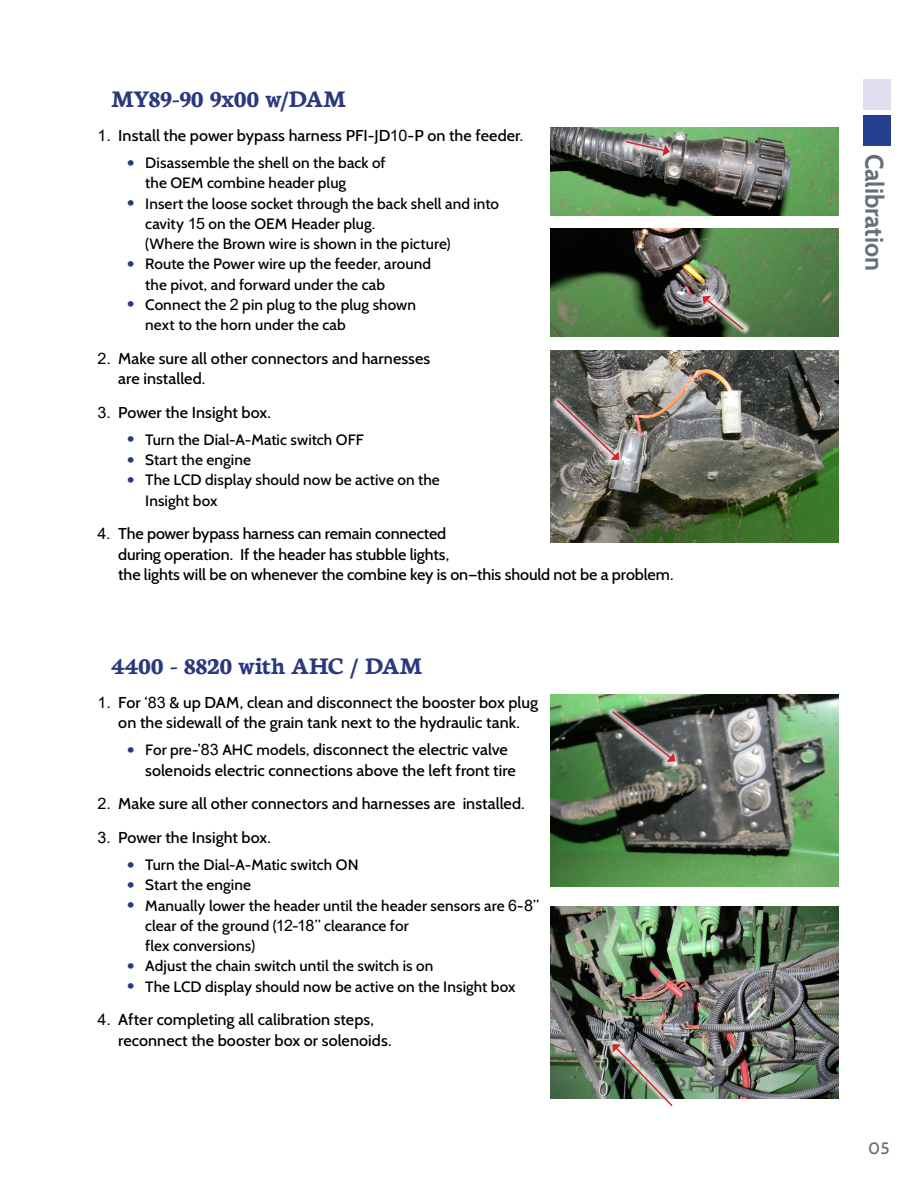
<style>
.page{position:relative;width:918px;height:1188px;background:#fff}
.page>*{position:absolute;margin:0;border:0;box-sizing:border-box;transform-origin:0 0}
.t1{font:700 25.5px "Neuton";letter-spacing:.005em;color:#29387f}
.t2{font:700 25.5px "Cabin";letter-spacing:-.005em;color:#666e78}
.t3{font:500 16.5px "Cabin";color:#666e78}
.t4{font:500 15.75px/20.2px "Cabin";color:#000}
.t5{font:500 15px/20.2px "Cabin";letter-spacing:.005em;color:#000}
.s1{font-family:"Arial";font-weight:400}
.s2{font-size:25.5px;color:#29387f}
.s3{font-family:"Arial";font-weight:400;font-size:15.75px}
.s4{font-size:15px}
</style>
<div class="page">
<img style="left:551px;top:127px;width:287px;height:88px">
<svg style="left:618px;top:127px;width:60px;height:47px;background:#83897e"></svg>
<img style="left:551px;top:229px;width:287px;height:108px">
<img style="left:690px;top:287px;width:67px;height:50px">
<img style="left:551px;top:350px;width:287px;height:192px">
<svg style="left:550px;top:393px;width:85px;height:75px;background:#7d7874"></svg>
<img style="left:551px;top:694px;width:287px;height:193px">
<img style="left:596px;top:704px;width:94px;height:67px">
<img style="left:551px;top:907px;width:287px;height:192px">
<img style="left:594px;top:1035px;width:97px;height:72px">
<div style="left:863px;top:79px;width:27px;height:31px;background:#dedeef"></div>
<div style="left:863px;top:115px;width:27px;height:31px;background:#25408f"></div>
<h1 class="t1" style="left:111px;top:83px;width:236px">MY89-90 9x00 w/DAM</h1>
<p class="t4" style="left:98px;top:125px;width:427px"><span class="s1">1.</span> Install the power bypass harness PFI-JD<span class="s1">10</span>-P on the feeder.</p>
<p class="t5" style="left:145px;top:153px;width:242px;text-indent:-18px"><span class="s2">•</span> Disassemble the shell on the back of the OEM combine header plug</p>
<p class="t5" style="left:145px;top:193px;width:355px;text-indent:-18px"><span class="s2">•</span> Insert the loose socket through the back shell and into cavity <span class="s3">15</span> on the OEM Header plug.<br>(Where the Brown wire is shown in the picture)</p>
<p class="t5" style="left:145px;top:254px;width:287px;text-indent:-18px"><span class="s2">•</span> Route the Power wire up the feeder, around the pivot, and forward under the cab</p>
<p class="t5" style="left:145px;top:294px;width:272px;text-indent:-18px"><span class="s2">•</span> Connect the <span class="s3">2</span> pin plug to the plug shown next to the horn under the cab</p>
<p class="t4" style="left:118px;top:348px;width:314px;text-indent:-21px"><span class="s1">2.</span> Make sure all other connectors and harnesses are installed.</p>
<p class="t4" style="left:97px;top:402px;width:175px"><span class="s1">3.</span> Power the Insight box.</p>
<p class="t5" style="left:127px;top:429px;width:239px"><span class="s2">•</span> Turn the Dial-A-Matic switch OFF</p>
<p class="t5" style="left:127px;top:450px;width:126px"><span class="s2">•</span> Start the engine</p>
<p class="t5" style="left:145px;top:470px;width:296px;text-indent:-18px"><span class="s2">•</span> The LCD display should now be active on the<br>Insight box</p>
<p class="t4" style="left:118px;top:524px;width:557px;text-indent:-21px"><span class="s1">4.</span> The power bypass harness can remain connected<br>during operation. If the header has stubble lights,<br>the lights will be on whenever the combine key is on—this should not be a problem.</p>
<h1 class="t1" style="left:111px;top:650px;width:312px">4400 - 8820 with AHC / DAM</h1>
<p class="t4" style="left:98px;top:692px;width:442px;text-align:center"><span class="s1">1.</span> For ‘<span class="s1">83</span> &amp; up DAM, clean and disconnect the booster box plug on the sidewall of the grain tank next to the hydraulic tank.</p>
<p class="t4" style="left:145px;top:740px;width:372px;text-indent:-19px"><span class="s2">•</span> <span class="s4">For pre-’</span><span class="s1">83</span> <span class="s4">AHC models,</span> disconnect the electric valve solenoids electric connections above the left front tire</p>
<p class="t4" style="left:98px;top:794px;width:429px"><span class="s1">2.</span> Make sure all other connectors and harnesses are installed.</p>
<p class="t4" style="left:98px;top:827px;width:175px"><span class="s1">3.</span> Power the Insight box.</p>
<p class="t5" style="left:127px;top:855px;width:233px"><span class="s2">•</span> Turn the Dial-A-Matic switch ON</p>
<p class="t5" style="left:127px;top:875px;width:126px"><span class="s2">•</span> Start the engine</p>
<p class="t5" style="left:145px;top:895px;width:395px;text-indent:-18px"><span class="s2">•</span> Manually lower the header until the header sensors are <span class="s3">6</span>-<span class="s3">8</span>” clear of the ground (<span class="s3">12</span>-<span class="s3">18</span>” clearance for<br>flex conversions)</p>
<p class="t5" style="left:127px;top:956px;width:308px"><span class="s2">•</span> Adjust the chain switch until the switch is on</p>
<p class="t5" style="left:127px;top:976px;width:390px"><span class="s2">•</span> The LCD display should now be active on the Insight box</p>
<p class="t4" style="left:118px;top:1010px;width:275px;text-indent:-21px"><span class="s1">4.</span> After completing all calibration steps, reconnect the booster box or solenoids.</p>
<h1 class="t2" style="left:890px;top:154px;width:119px;rotate:90deg">Calibration</h1>
<p class="t3" style="left:868px;top:1138px;width:23px">05</p>
</div>
